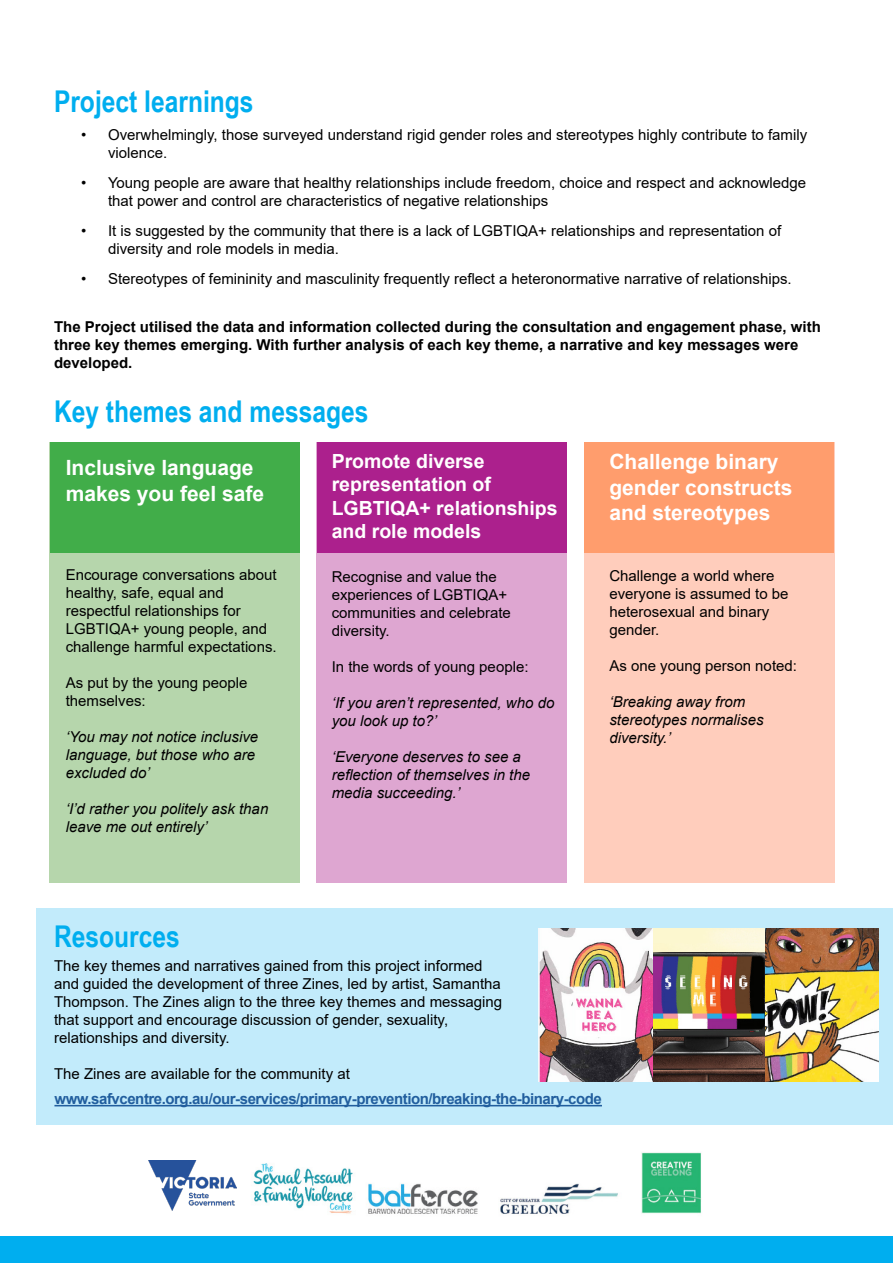
<style>
.page{position:relative;width:893px;height:1263px;background:#fff}
.page>*{position:absolute;margin:0;border:0;box-sizing:border-box;transform-origin:0 0}
.t1{font:700 30px "Arial Narrow";color:#00aeef}
.t2{font:700 21px/25.2px "Arial";color:#fff}
.t3{font:700 19.5px/23.4px "Arial";color:#fff}
.t4{font:15px/18px "Arial";color:#000}
.t5{font:italic 15px/18px "Arial";color:#000}
.t6{font:700 15px/18px "Arial";color:#000}
.t7{font:700 15px "Arial";letter-spacing:-.03em;color:#215e9e}
</style>
<div class="page">
<div style="left:36px;top:908px;width:857px;height:216px;background:#c2ebfb"></div>
<div style="left:584px;top:442px;width:250px;height:440px;background:#ffcdbc"></div>
<div style="left:585px;top:442px;width:249px;height:111px;background:#ff9d6d"></div>
<div style="left:317px;top:442px;width:250px;height:440px;background:#dea6d1"></div>
<div style="left:317px;top:442px;width:249px;height:111px;background:#ac208d"></div>
<div style="left:49px;top:442px;width:251px;height:440px;background:#b6d6ac"></div>
<div style="left:0;top:1236px;width:893px;height:27px;background:#00aeef"></div>
<div style="left:50px;top:442px;width:249px;height:111px;background:#41ad49"></div>
<img style="left:538px;top:928px;width:115px;height:153px">
<img style="left:653px;top:928px;width:225px;height:153px">
<img style="left:368px;top:1152px;width:334px;height:62px">
<img style="left:253px;top:1163px;width:100px;height:51px">
<div style="left:371px;top:1137px;width:259px;height:33px;background:#fff"></div>
<hr style="left:54px;top:1105px;width:548px;height:1px;background:#215e9e">
<img style="left:149px;top:1161px;width:87px;height:50px">
<h1 class="t1" style="left:54px;top:79px;width:201px">Project learnings</h1>
<p class="t4" style="left:108px;top:126px;width:701px;text-indent:-27px">• Overwhelmingly, those surveyed understand rigid gender roles and stereotypes highly contribute to family violence.</p>
<p class="t4" style="left:108px;top:174px;width:700px;text-indent:-27px">• Young people are aware that healthy relationships include freedom, choice and respect and acknowledge that power and control are characteristics of negative relationships</p>
<p class="t4" style="left:108px;top:222px;width:675px;text-indent:-27px">• It is suggested by the community that there is a lack of LGBTIQA+ relationships and representation of diversity and role models in media.</p>
<p class="t4" style="left:81px;top:270px;width:712px">• Stereotypes of femininity and masculinity frequently reflect a heteronormative narrative of relationships.</p>
<p class="t6" style="left:54px;top:318px;width:768px">The Project utilised the data and information collected during the consultation and engagement phase, with three key themes emerging. With further analysis of each key theme, a narrative and key messages were developed.</p>
<h1 class="t1" style="left:54px;top:389px;width:316px">Key themes and messages</h1>
<h3 class="t3" style="left:332px;top:450px;width:227px">Promote diverse representation of<br>LGBTIQA+ relationships and role models</h3>
<p class="t4" style="left:332px;top:567px;width:181px">Recognise and value the experiences of LGBTIQA+ communities and celebrate diversity.</p>
<p class="t4" style="left:332px;top:657px;width:198px">In the words of young people:</p>
<p class="t5" style="left:332px;top:694px;width:224px">‘If you aren’t represented, who do you look up to?’</p>
<p class="t5" style="left:332px;top:748px;width:200px">‘Everyone deserves to see a reflection of themselves in the media succeeding.’</p>
<h2 class="t2" style="left:609px;top:450px;width:185px">Challenge binary gender constructs and stereotypes</h2>
<h2 class="t2" style="left:66px;top:456px;width:200px">Inclusive language makes you feel safe</h2>
<p class="t4" style="left:66px;top:566px;width:212px">Encourage conversations about healthy, safe, equal and respectful relationships for<br>LGBTIQA+ young people, and challenge harmful expectations.</p>
<p class="t4" style="left:66px;top:674px;width:183px">As put by the young people themselves:</p>
<p class="t5" style="left:66px;top:728px;width:194px">‘You may not notice inclusive language, but those who are excluded do’</p>
<p class="t5" style="left:66px;top:800px;width:204px">‘I’d rather you politely ask than leave me out entirely’</p>
<p class="t4" style="left:609px;top:567px;width:181px">Challenge a world where everyone is assumed to be heterosexual and binary gender.</p>
<p class="t4" style="left:609px;top:657px;width:189px">As one young person noted:</p>
<p class="t5" style="left:609px;top:693px;width:156px">‘Breaking away from stereotypes normalises diversity.’</p>
<h1 class="t1" style="left:54px;top:913px;width:127px">Resources</h1>
<p class="t4" style="left:54px;top:956px;width:450px">The key themes and narratives gained from this project informed and guided the development of three Zines, led by artist, Samantha Thompson. The Zines align to the three key themes and messaging that support and encourage discussion of gender, sexuality, relationships and diversity.</p>
<p class="t4" style="left:54px;top:1064px;width:297px">The Zines are available for the community at</p>
<p class="t7" style="left:54px;top:1088px;width:549px">www.safvcentre.org.au/our-services/primary-prevention/breaking-the-binary-code</p>
</div>
